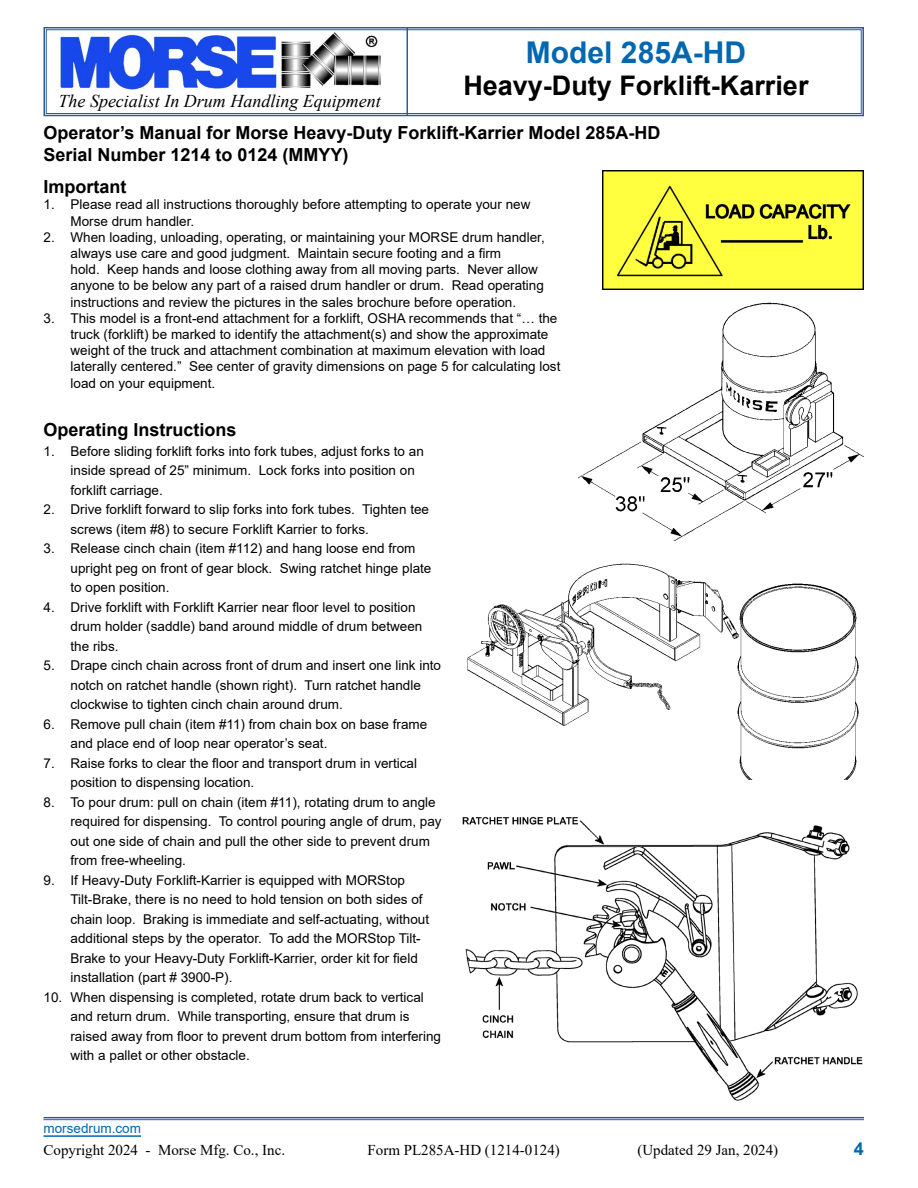
<style>
.page{position:relative;width:918px;height:1188px;background:#fff}
.page>*{position:absolute;margin:0;border:0;box-sizing:border-box;transform-origin:0 0}
.t1{font:700 30px "Arial";color:#0067b1}
.t2{font:700 27px "Arial";color:#000}
.t3{font:700 18px/21.6px "Arial";color:#000}
.t4{font:italic 18px "Times New Roman";color:#000}
.t5{font:700 18px "Arial";color:#0067b1}
.t6{font:15px "Times New Roman";color:#000}
.t7{font:13.5px/19.5px "Arial";color:#000}
.t8{font:13.5px "Arial";color:#0067b1}
</style>
<div class="page">
<svg style="left:43px;top:27px;width:821px;height:90px"></svg>
<div style="left:46px;top:29px;width:816px;height:85px;border:1px solid #2f5a9f"></div>
<hr style="left:406px;top:28px;width:2px;height:88px;background:#2f5a9f">
<hr style="left:44px;top:1135px;width:97px;height:2px;background:#0067b1">
<hr style="left:44px;top:1117px;width:820px;height:1px;background:#2f5a9f">
<hr style="left:44px;top:1119px;width:820px;height:1px;background:#2f5a9f">
<img style="left:467px;top:563px;width:392px;height:217px">
<img style="left:579px;top:302px;width:285px;height:239px">
<img style="left:463px;top:816px;width:400px;height:285px">
<img style="left:602px;top:170px;width:262px;height:120px">
<h1 class="t1" style="left:526px;top:31px;width:222px">Model 285A-HD</h1>
<h2 class="t2" style="left:463px;top:67px;width:347px">Heavy-Duty Forklift-Karrier</h2>
<h3 class="t3" style="left:44px;top:122px;width:619px">Operator’s Manual for Morse Heavy-Duty Forklift-Karrier Model 285A-HD<br>Serial Number 1214 to 0124 (MMYY)</h3>
<h3 class="t4" style="left:58px;top:89px;width:324px">The Specialist In Drum Handling Equipment</h3>
<h3 class="t3" style="left:44px;top:176px;width:84px">Important</h3>
<p class="t7" style="left:70px;top:196px;width:461px;line-height:16.2px;text-indent:-27px">1. Please read all instructions thoroughly before attempting to operate your new<br>Morse drum handler.</p>
<p class="t7" style="left:70px;top:229px;width:476px;line-height:16.2px;text-indent:-27px">2. When loading, unloading, operating, or maintaining your MORSE drum handler, always use care and good judgment. Maintain secure footing and a firm<br>hold. Keep hands and loose clothing away from all moving parts. Never allow anyone to be below any part of a raised drum handler or drum. Read operating instructions and review the pictures in the sales brochure before operation.</p>
<p class="t7" style="left:70px;top:310px;width:491px;line-height:16.2px;text-indent:-27px">3. This model is a front-end attachment for a forklift, OSHA recommends that “… the truck (forklift) be marked to identify the attachment(s) and show the approximate weight of the truck and attachment combination at maximum elevation with load laterally centered.” See center of gravity dimensions on page 5 for calculating lost load on your equipment.</p>
<h3 class="t3" style="left:44px;top:419px;width:195px">Operating Instructions</h3>
<p class="t7" style="left:70px;top:441px;width:355px;text-indent:-27px">1. Before sliding forklift forks into fork tubes, adjust forks to an inside spread of 25” minimum. Lock forks into position on forklift carriage.</p>
<p class="t7" style="left:70px;top:500px;width:360px;text-indent:-27px">2. Drive forklift forward to slip forks into fork tubes. Tighten tee screws (item #8) to secure Forklift Karrier to forks.</p>
<p class="t7" style="left:70px;top:539px;width:362px;text-indent:-27px">3. Release cinch chain (item #112) and hang loose end from upright peg on front of gear block. Swing ratchet hinge plate to open position.</p>
<p class="t7" style="left:70px;top:597px;width:353px;text-indent:-27px">4. Drive forklift with Forklift Karrier near floor level to position drum holder (saddle) band around middle of drum between the ribs.</p>
<p class="t7" style="left:70px;top:656px;width:372px;text-indent:-27px">5. Drape cinch chain across front of drum and insert one link into notch on ratchet handle (shown right). Turn ratchet handle clockwise to tighten cinch chain around drum.</p>
<p class="t7" style="left:70px;top:714px;width:358px;text-indent:-27px">6. Remove pull chain (item #11) from chain box on base frame and place end of loop near operator’s seat.</p>
<p class="t7" style="left:70px;top:753px;width:348px;text-indent:-27px">7. Raise forks to clear the floor and transport drum in vertical position to dispensing location.</p>
<p class="t7" style="left:70px;top:792px;width:373px;text-indent:-27px">8. To pour drum: pull on chain (item #11), rotating drum to angle required for dispensing. To control pouring angle of drum, pay out one side of chain and pull the other side to prevent drum from free-wheeling.</p>
<p class="t7" style="left:70px;top:870px;width:360px;text-indent:-27px">9. If Heavy-Duty Forklift-Karrier is equipped with MORStop Tilt-Brake, there is no need to hold tension on both sides of chain loop. Braking is immediate and self-actuating, without additional steps by the operator. To add the MORStop Tilt-Brake to your Heavy-Duty Forklift-Karrier, order kit for field installation (part # 3900-P).</p>
<p class="t7" style="left:70px;top:987px;width:372px;text-indent:-27px">10. When dispensing is completed, rotate drum back to vertical and return drum. While transporting, ensure that drum is raised away from floor to prevent drum bottom from interfering with a pallet or other obstacle.</p>
<p class="t8" style="left:44px;top:1119px;width:99px">morsedrum.com</p>
<p class="t6" style="left:44px;top:1139px;width:243px">Copyright 2024 - Morse Mfg. Co., Inc.</p>
<p class="t6" style="left:368px;top:1139px;width:194px">Form PL285A-HD (1214-0124)</p>
<p class="t6" style="left:638px;top:1139px;width:142px">(Updated 29 Jan, 2024)</p>
<h3 class="t5" style="left:854px;top:1136px;width:12px">4</h3>
</div>
